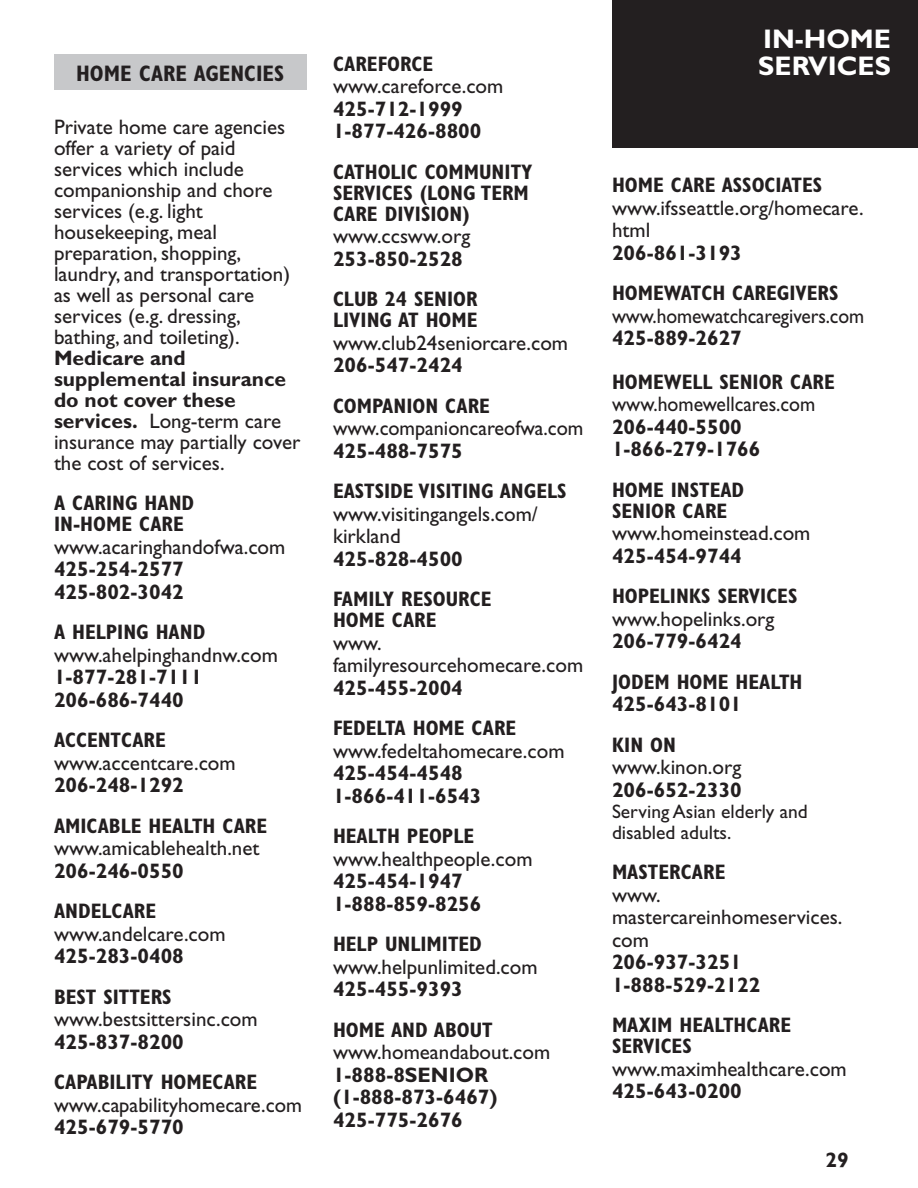
<style>
.page{position:relative;width:918px;height:1188px;background:#fff}
.page>*{position:absolute;margin:0;border:0;box-sizing:border-box;transform-origin:0 0}
.Main_Headers{font:700 27px/27px "Gill Sans";color:#fff}
.t1{font:700 condensed 22.5px "Gill Sans";color:#231f20}
.Body_Copy{font:21px/21px "Gill Sans";color:#231f20}
.Body_Copy-2{font:700 21px/22.5px "Gill Sans";color:#231f20}
.Agency{font:700 condensed 21px/21px "Gill Sans";color:#231f20}
.Body_Copy-3{font:21px "Gill Sans";color:#231f20;scale:.93 1}
.Body_Copy-4{font:21px "Gill Sans";color:#231f20;scale:.96 1}
.Body_Copy-5{font:21px "Gill Sans";color:#231f20;scale:.94 1}
.Note_Text{font:19.5px/21px "Gill Sans";color:#231f20}
.s1{font-weight:700}
</style>
<div class="page">
<div style="left:612px;top:0;width:306px;height:148px;background:#231f20"></div>
<div style="left:54px;top:54px;width:252px;height:36px;background:#c7c8ca"></div>
<p class="t1" style="left:76px;top:60px;width:210px">HOME CARE AGENCIES</p>
<p class="Body_Copy" style="left:54px;top:116px;width:248px">Private home care agencies offer a variety of paid services which include companionship and chore services (e.g. light housekeeping, meal preparation, shopping, laundry, and transportation) as well as personal care services (e.g. dressing, bathing, and toileting).<br><span class="s1">Medicare and supplemental insurance do not cover these services.</span> Long-term care insurance may partially cover the cost of services.</p>
<p class="Agency" style="left:54px;top:492px;width:142px">A CARING HAND<br>IN-HOME CARE</p>
<p class="Body_Copy" style="left:54px;top:536px;width:233px">www.acaringhandofwa.com</p>
<p class="Body_Copy-2" style="left:54px;top:558px;width:131px">425-254-2577<br>425-802-3042</p>
<p class="Agency" style="left:54px;top:621px;width:153px">A HELPING HAND</p>
<p class="Body_Copy" style="left:54px;top:644px;width:225px">www.ahelpinghandnw.com</p>
<p class="Body_Copy-2" style="left:54px;top:666px;width:150px">1-877-281-7111<br>206-686-7440</p>
<p class="Agency" style="left:54px;top:729px;width:113px">ACCENTCARE</p>
<p class="Body_Copy" style="left:54px;top:752px;width:183px">www.accentcare.com</p>
<p class="Body_Copy-2" style="left:54px;top:774px;width:131px">206-248-1292</p>
<p class="Agency" style="left:54px;top:815px;width:215px">AMICABLE HEALTH CARE</p>
<p class="Body_Copy" style="left:54px;top:838px;width:207px">www.amicablehealth.net</p>
<p class="Body_Copy-2" style="left:54px;top:859px;width:131px">206-246-0550</p>
<p class="Agency" style="left:54px;top:900px;width:104px">ANDELCARE</p>
<p class="Body_Copy" style="left:54px;top:923px;width:173px">www.andelcare.com</p>
<p class="Body_Copy-2" style="left:54px;top:945px;width:131px">425-283-0408</p>
<p class="Agency" style="left:54px;top:986px;width:119px">BEST SITTERS</p>
<p class="Body_Copy" style="left:54px;top:1009px;width:205px">www.bestsittersinc.com</p>
<p class="Body_Copy-2" style="left:54px;top:1030px;width:131px">425-837-8200</p>
<p class="Agency" style="left:54px;top:1071px;width:205px">CAPABILITY HOMECARE</p>
<p class="Body_Copy" style="left:54px;top:1094px;width:249px">www.capabilityhomecare.com</p>
<p class="Body_Copy-2" style="left:54px;top:1116px;width:131px">425-679-5770</p>
<p class="Agency" style="left:333px;top:53px;width:102px">CAREFORCE</p>
<p class="Body_Copy" style="left:333px;top:76px;width:172px">www.careforce.com</p>
<p class="Body_Copy-2" style="left:333px;top:97px;width:150px">425-712-1999<br>1-877-426-8800</p>
<p class="Agency" style="left:333px;top:161px;width:201px">CATHOLIC COMMUNITY<br>SERVICES (LONG TERM<br>CARE DIVISION)</p>
<p class="Body_Copy" style="left:333px;top:226px;width:139px">www.ccsww.org</p>
<p class="Body_Copy-2" style="left:333px;top:247px;width:131px">253-850-2528</p>
<p class="Agency" style="left:333px;top:288px;width:146px">CLUB 24 SENIOR<br>LIVING AT HOME</p>
<p class="Body_Copy" style="left:333px;top:332px;width:237px">www.club24seniorcare.com</p>
<p class="Body_Copy-2" style="left:333px;top:354px;width:131px">206-547-2424</p>
<p class="Agency" style="left:333px;top:395px;width:159px">COMPANION CARE</p>
<p class="Body_Copy-4" style="left:333px;top:416px;width:262px">www.companioncareofwa.com</p>
<p class="Body_Copy-2" style="left:333px;top:439px;width:131px">425-488-7575</p>
<p class="Agency" style="left:333px;top:480px;width:235px">EASTSIDE VISITING ANGELS</p>
<p class="Body_Copy" style="left:333px;top:502px;width:206px;line-height:22.5px">www.visitingangels.com/ kirkland</p>
<p class="Body_Copy-2" style="left:333px;top:547px;width:131px">425-828-4500</p>
<p class="Agency" style="left:333px;top:588px;width:160px">FAMILY RESOURCE<br>HOME CARE</p>
<p class="Body_Copy" style="left:333px;top:631px;width:252px;line-height:22.5px">www. familyresourcehomecare.com</p>
<p class="Body_Copy-2" style="left:333px;top:676px;width:131px">425-455-2004</p>
<p class="Agency" style="left:333px;top:717px;width:185px">FEDELTA HOME CARE</p>
<p class="Body_Copy" style="left:333px;top:740px;width:233px">www.fedeltahomecare.com</p>
<p class="Body_Copy-2" style="left:333px;top:762px;width:150px">425-454-4548<br>1-866-411-6543</p>
<p class="Agency" style="left:333px;top:825px;width:143px">HEALTH PEOPLE</p>
<p class="Body_Copy" style="left:333px;top:848px;width:201px">www.healthpeople.com</p>
<p class="Body_Copy-2" style="left:333px;top:870px;width:150px">425-454-1947<br>1-888-859-8256</p>
<p class="Agency" style="left:333px;top:933px;width:150px">HELP UNLIMITED</p>
<p class="Body_Copy" style="left:333px;top:956px;width:206px">www.helpunlimited.com</p>
<p class="Body_Copy-2" style="left:333px;top:978px;width:131px">425-455-9393</p>
<p class="Agency" style="left:333px;top:1019px;width:161px">HOME AND ABOUT</p>
<p class="Body_Copy" style="left:333px;top:1042px;width:219px">www.homeandabout.com</p>
<p class="Body_Copy-2" style="left:333px;top:1063px;width:166px">1-888-8SENIOR (1-888-873-6467)<br>425-775-2676</p>
<p class="Main_Headers" style="left:758px;top:26px;width:134px">IN-HOME<br>SERVICES</p>
<p class="Agency" style="left:612px;top:174px;width:212px">HOME CARE ASSOCIATES</p>
<p class="Body_Copy" style="left:612px;top:196px;width:253px;line-height:22.5px">www.ifsseattle.org/homecare. html</p>
<p class="Body_Copy-2" style="left:612px;top:241px;width:131px">206-861-3193</p>
<p class="Agency" style="left:612px;top:282px;width:228px">HOMEWATCH CAREGIVERS</p>
<p class="Body_Copy-3" style="left:612px;top:303px;width:273px">www.homewatchcaregivers.com</p>
<p class="Body_Copy-2" style="left:612px;top:327px;width:131px">425-889-2627</p>
<p class="Agency" style="left:612px;top:371px;width:224px">HOMEWELL SENIOR CARE</p>
<p class="Body_Copy-5" style="left:612px;top:392px;width:218px">www.homewellcares.com</p>
<p class="Body_Copy-2" style="left:612px;top:415px;width:150px">206-440-5500<br>1-866-279-1766</p>
<p class="Agency" style="left:612px;top:479px;width:134px">HOME INSTEAD<br>SENIOR CARE</p>
<p class="Body_Copy" style="left:612px;top:523px;width:200px">www.homeinstead.com</p>
<p class="Body_Copy-2" style="left:612px;top:544px;width:131px">425-454-9744</p>
<p class="Agency" style="left:612px;top:585px;width:187px">HOPELINKS SERVICES</p>
<p class="Body_Copy" style="left:612px;top:608px;width:164px">www.hopelinks.org</p>
<p class="Body_Copy-2" style="left:612px;top:630px;width:131px">206-779-6424</p>
<p class="Agency" style="left:612px;top:671px;width:192px">JODEM HOME HEALTH</p>
<p class="Body_Copy-2" style="left:612px;top:693px;width:131px">425-643-8101</p>
<p class="Agency" style="left:612px;top:734px;width:66px">KIN ON</p>
<p class="Body_Copy" style="left:612px;top:757px;width:131px">www.kinon.org</p>
<p class="Body_Copy-2" style="left:612px;top:778px;width:131px">206-652-2330</p>
<p class="Note_Text" style="left:612px;top:801px;width:197px">Serving Asian elderly and disabled adults.</p>
<p class="Agency" style="left:612px;top:861px;width:115px">MASTERCARE</p>
<p class="Body_Copy" style="left:612px;top:883px;width:232px;line-height:22.5px">www. mastercareinhomeservices. com</p>
<p class="Body_Copy-2" style="left:612px;top:951px;width:150px">206-937-3251<br>1-888-529-2122</p>
<p class="Agency" style="left:612px;top:1014px;width:181px">MAXIM HEALTHCARE<br>SERVICES</p>
<p class="Body_Copy" style="left:612px;top:1058px;width:236px">www.maximhealthcare.com</p>
<p class="Body_Copy-2" style="left:612px;top:1080px;width:131px">425-643-0200</p>
<p class="Body_Copy-2" style="left:825px;top:1149px;width:25px">29</p>
</div>
